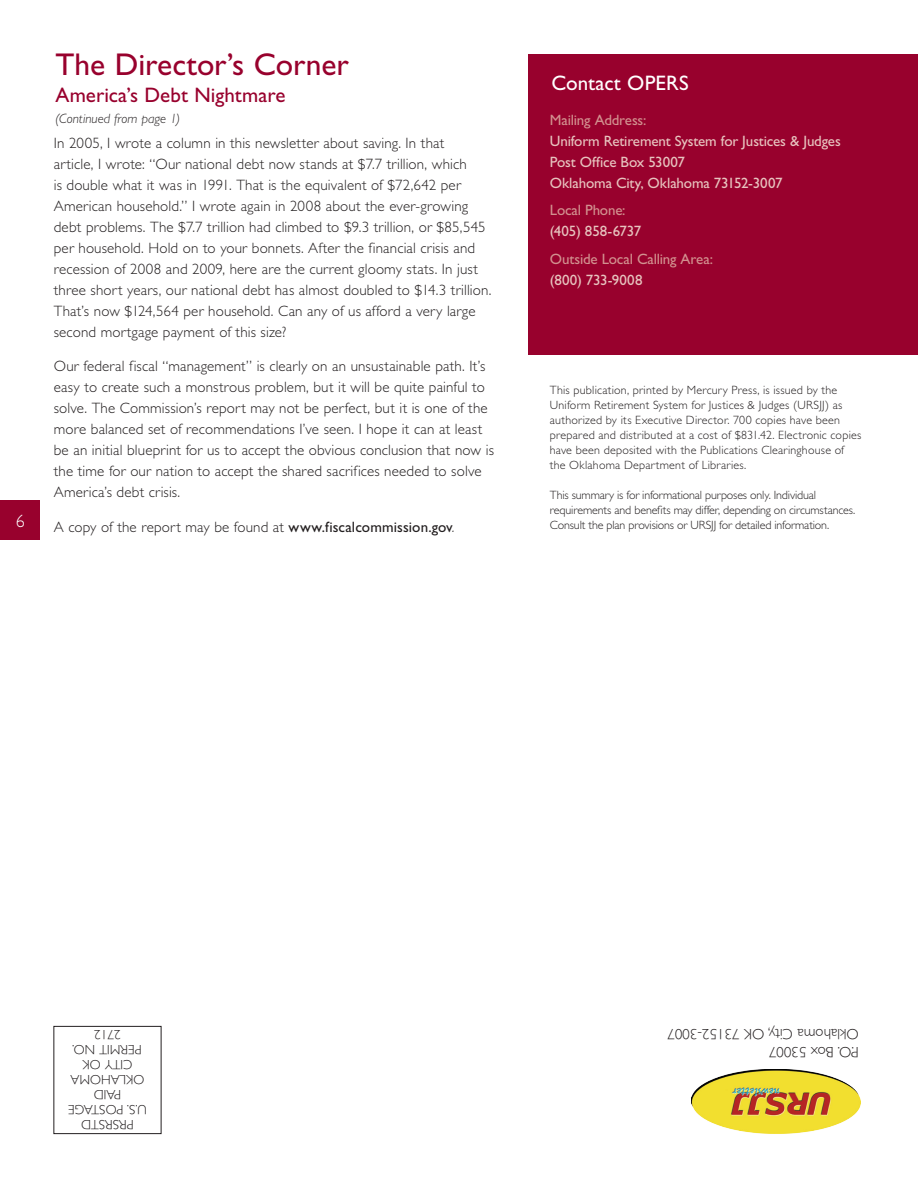
<style>
.page{position:relative;width:918px;height:1188px;background:#fff}
.page>*{position:absolute;margin:0;border:0;box-sizing:border-box;transform-origin:0 0}
.MainHeading_Gil{font:31.5px "Gill Sans Std";letter-spacing:-.005em;color:#98012d}
.MainHeading_Gil-2{font:21px "Gill Sans Std";color:#98012d}
.SmallHeading_Gil{font:21px "Gill Sans Std";letter-spacing:.005em;color:#fff}
.SmallHeading_Gil-2{font:300 18px "Gill Sans Std";color:#fff}
.SmallHeading_Gil-3{font:300 15px/21px "Gill Sans Std";letter-spacing:.01em;color:#231f20}
.Body{font:15px "Gill Sans Std";letter-spacing:-.01em;color:#e7c3be}
.Body-2{font:15px "Gill Sans Std";letter-spacing:-.015em;color:#d2918f}
.Body-3{font:15px "Gill Sans Std";letter-spacing:.015em;color:#e7c3be}
.t1{font:300 13.5px "Gill Sans Std";color:#231f20}
.MainHeading_Gil-3{font:italic 300 13.5px "Gill Sans Std";color:#231f20}
.Footnote_-_Caption{font:300 12px/15px "Gill Sans Std";letter-spacing:.015em;color:#231f20}
.Footnote_-_Caption-2{font:300 12px/15px "Gill Sans Std";letter-spacing:-.01em;color:#231f20}
.s1{font-weight:400}
.s2{font-style:italic}
</style>
<div class="page">
<div style="left:529px;top:55px;width:389px;height:300px;background:#98012d"></div>
<div style="left:53px;top:1026px;width:108px;height:108px;border:1px solid #231f20"></div>
<div style="left:0;top:501px;width:39px;height:39px;background:#98012d"></div>
<img style="left:692px;top:1069px;width:169px;height:65px">
<p class="SmallHeading_Gil-2" style="left:16px;top:510px;width:10px">6</p>
<p class="MainHeading_Gil" style="left:56px;top:47px;width:295px">The Director’s Corner</p>
<p class="MainHeading_Gil-2" style="left:56px;top:83px;width:232px">America’s Debt Nightmare</p>
<p class="MainHeading_Gil-3" style="left:56px;top:111px;width:126px">(Continued from page 1)</p>
<p class="SmallHeading_Gil-3" style="left:54px;top:132px;width:439px">In 2005, I wrote a column in this newsletter about saving. In that<br>article, I wrote: “Our national debt now stands at $7.7 trillion, which<br>is double what it was in 1991. That is the equivalent of $72,642 per American household.” I wrote again in 2008 about the ever-growing debt problems. The $7.7 trillion had climbed to $9.3 trillion, or $85,545 per household. Hold on to your bonnets. After the financial crisis and recession of 2008 and 2009, here are the current gloomy stats. In just three short years, our national debt has almost doubled to $14.3 trillion.<br>That’s now $124,564 per household. Can any of us afford a very large second mortgage payment of this size?</p>
<p class="SmallHeading_Gil-3" style="left:54px;top:356px;width:442px">Our federal fiscal “management” is clearly on an unsustainable path. It’s easy to create such a monstrous problem, but it will be quite painful to solve. The Commission’s report may not be perfect, but it is one of the more balanced set of recommendations I’ve seen. I hope it can at least be an initial blueprint for us to accept the obvious conclusion that now is the time for our nation to accept the shared sacrifices needed to solve America’s debt crisis.</p>
<p class="SmallHeading_Gil-3" style="left:54px;top:516px;width:402px">A copy of the report may be found at <span class="s1">www.fiscalcommission.gov</span><span class="s2">.</span></p>
<p class="SmallHeading_Gil" style="left:551px;top:71px;width:139px">Contact OPERS</p>
<p class="Body-2" style="left:550px;top:111px;width:98px">Mailing Address:</p>
<p class="Body" style="left:550px;top:132px;width:292px">Uniform Retirement System for Justices &amp; Judges</p>
<p class="Body" style="left:550px;top:153px;width:137px">Post Office Box 53007</p>
<p class="Body" style="left:550px;top:174px;width:234px">Oklahoma City, Oklahoma 73152-3007</p>
<p class="Body-2" style="left:550px;top:202px;width:77px">Local Phone:</p>
<p class="Body" style="left:550px;top:223px;width:93px">(405) 858-6737</p>
<p class="Body-2" style="left:550px;top:250px;width:165px">Outside Local Calling Area:</p>
<p class="Body-3" style="left:550px;top:271px;width:94px">(800) 733-9008</p>
<p class="Footnote_-_Caption" style="left:550px;top:383px;width:313px">This publication, printed by Mercury Press, is issued by the Uniform Retirement System for Justices &amp; Judges (URSJJ) as authorized by its Executive Director. 700 copies have been prepared and distributed at a cost of $831.42. Electronic copies have been deposited with the Publications Clearinghouse of the Oklahoma Department of Libraries.</p>
<p class="Footnote_-_Caption-2" style="left:550px;top:488px;width:307px">This summary is for informational purposes only. Individual requirements and benefits may differ, depending on circumstances.<br>Consult the plan provisions or URSJJ for detailed information.</p>
<p class="t1" style="left:121px;top:1043px;width:28px;rotate:-180deg">2712</p>
<p class="t1" style="left:142px;top:1058px;width:71px;rotate:-180deg">PERMIT NO.</p>
<p class="t1" style="left:132px;top:1073px;width:51px;rotate:-180deg">CITY OK</p>
<p class="t1" style="left:144px;top:1088px;width:75px;rotate:-180deg">OKLAHOMA</p>
<p class="t1" style="left:121px;top:1103px;width:29px;rotate:-180deg">PAID</p>
<p class="t1" style="left:147px;top:1118px;width:80px;rotate:-180deg">U.S. POSTAGE</p>
<p class="t1" style="left:134px;top:1133px;width:54px;rotate:-180deg">PRSRSTD</p>
<p class="SmallHeading_Gil-3" style="left:859px;top:1044px;width:193px;rotate:-180deg">Oklahoma City, OK 73152-3007</p>
<p class="SmallHeading_Gil-3" style="left:859px;top:1062px;width:92px;rotate:-180deg">P.O. Box 53007</p>
</div>
